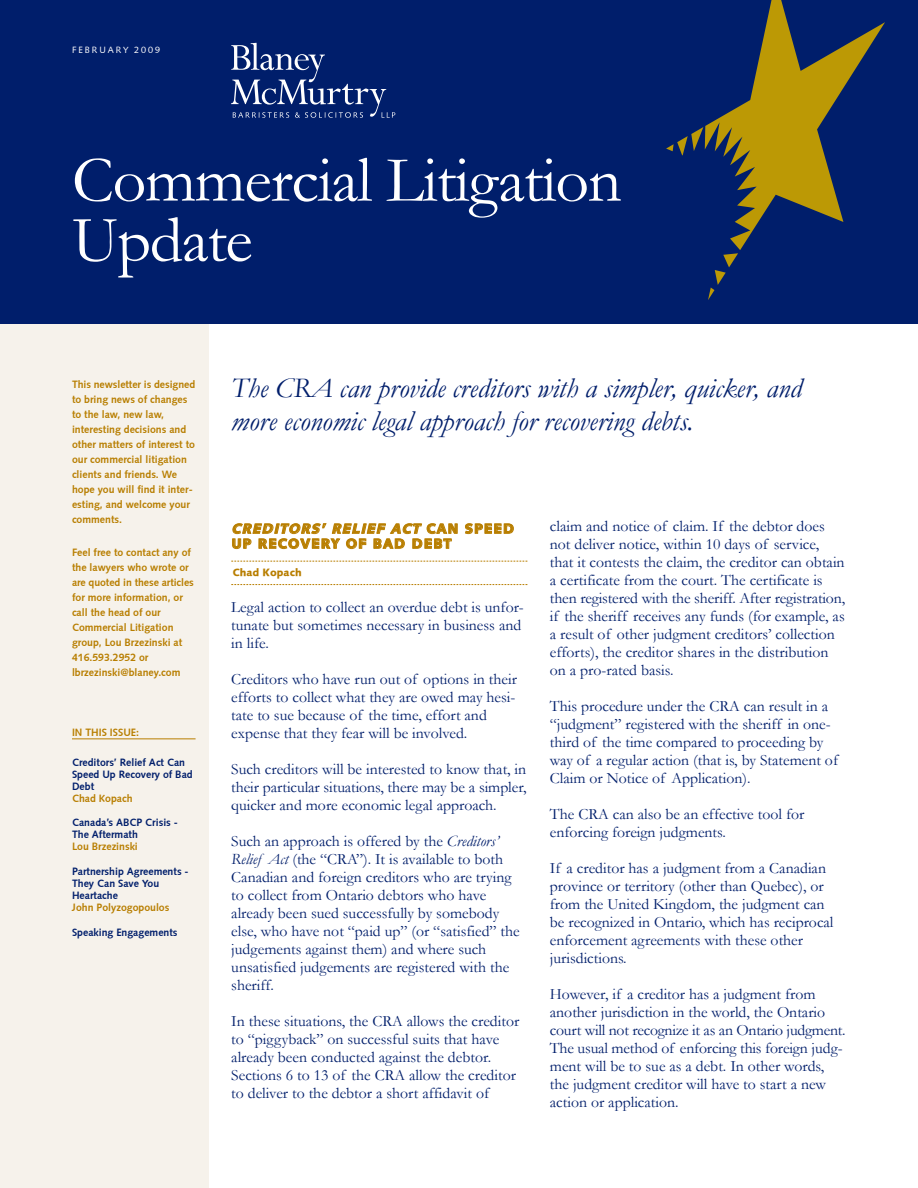
<style>
.page{position:relative;width:918px;height:1188px;background:#fff}
.page>*{position:absolute;margin:0;border:0;box-sizing:border-box;transform-origin:0 0}
.t1{font:66px/60px "Garamond";letter-spacing:-.02em;color:#fff}
.t2{font:italic 28.5px/33px "Garamond";color:#001e6b}
.t3{font:15.75px/18px "Garamond";color:#001e6b}
.t4{font:900 13.5px/15px "Syntax";letter-spacing:.085em;color:#b87e00}
.t5{font:700 10.5px/15px "Syntax Roman";color:#b87e00}
.t6{font:700 10.5px/12px "Syntax Roman";color:#001e6b}
.t7{font:900 10.5px "Syntax";color:#b87e00}
.t8{font:9px "Syntax Roman";letter-spacing:.22em;color:#fff}
.s1{font-style:italic}
</style>
<div class="page">
<div style="left:0;top:0;width:918px;height:324px;background:#001e6b"></div>
<svg style="left:666px;top:127px;width:37px;height:28px"></svg>
<svg style="left:705px;top:0;width:180px;height:250px"></svg>
<svg style="left:708px;top:253px;width:30px;height:47px"></svg>
<div style="left:0;top:324px;width:209px;height:864px;background:#f6f2eb"></div>
<hr style="left:72px;top:738px;width:124px;height:1px;background:#b87e00">
<svg style="left:231px;top:43px;width:164px;height:75px"></svg>
<svg style="left:231px;top:561px;width:296px;height:1px"></svg>
<svg style="left:231px;top:584px;width:296px;height:1px"></svg>
<p class="t8" style="left:72px;top:45px;width:90px">FEBRUARY 2009</p>
<h1 class="t1" style="left:72px;top:151px;width:551px">Commercial Litigation<br>Update</h1>
<p class="t5" style="left:72px;top:377px;width:125px">This newsletter is designed to bring news of changes to the law, new law, interesting decisions and other matters of interest to our commercial litigation clients and friends. We hope you will find it inter&shy;esting, and welcome your comments.</p>
<p class="t5" style="left:72px;top:545px;width:123px">Feel free to contact any of the lawyers who wrote or are quoted in these articles for more information, or call the head of our<br>Commercial Litigation group, Lou Brzezinski at<br>416.593.2952 or lbrzezinski@blaney.com</p>
<p class="t5" style="left:72px;top:725px;width:69px">IN THIS ISSUE:</p>
<p class="t6" style="left:72px;top:756px;width:122px">Creditors’ Relief Act Can<br>Speed Up Recovery of Bad<br>Debt</p>
<p class="t5" style="left:72px;top:791px;width:62px">Chad Kopach</p>
<p class="t6" style="left:72px;top:817px;width:107px">Canada’s ABCP Crisis -<br>The Aftermath</p>
<p class="t5" style="left:72px;top:839px;width:67px">Lou Brzezinski</p>
<p class="t6" style="left:72px;top:865px;width:118px">Partnership Agreements -<br>They Can Save You<br>Heartache</p>
<p class="t5" style="left:72px;top:900px;width:99px">John Polyzogopoulos</p>
<p class="t6" style="left:72px;top:926px;width:107px">Speaking Engagements</p>
<h2 class="t2" style="left:231px;top:372px;width:572px">The CRA can provide creditors with a simpler, quicker, and more economic legal approach for recovering debts.</h2>
<p class="t4" style="left:232px;top:521px;width:284px"><span class="s1">CREDITORS’ RELIEF ACT</span> CA N S P E E D<br>UP RECOVERY OF BAD DEBT</p>
<p class="t7" style="left:233px;top:566px;width:70px">Chad Kopach</p>
<p class="t3" style="left:231px;top:598px;width:294px">Legal action to collect an overdue debt is unfor&shy;tunate but sometimes necessary in business and in life.</p>
<p class="t3" style="left:231px;top:670px;width:287px">Creditors who have run out of options in their efforts to collect what they are owed may hesi&shy;tate to sue because of the time, effort and expense that they fear will be involved.</p>
<p class="t3" style="left:231px;top:760px;width:297px;text-align:justify">Such creditors will be interested to know that, in their particular situations, there may be a simpler, quicker and more economic legal approach.</p>
<p class="t3" style="left:231px;top:832px;width:290px">Such an approach is offered by the <span class="s1">Creditors’ Relief Act</span> (the “CRA”). It is available to both Canadian and foreign creditors who are trying to collect from Ontario debtors who have already been sued successfully by somebody else, who have not “paid up” (or “satisfied” the judgements against them) and where such unsatisfied judgements are registered with the sheriff.</p>
<p class="t3" style="left:231px;top:1012px;width:290px">In these situations, the CRA allows the creditor to “piggyback” on successful suits that have already been conducted against the debtor.<br>Sections 6 to 13 of the CRA allow the creditor to deliver to the debtor a short affidavit of</p>
<p class="t3" style="left:550px;top:517px;width:297px">claim and notice of claim. If the debtor does not deliver notice, within 10 days of service, that it contests the claim, the creditor can obtain a certificate from the court. The certificate is then registered with the sheriff. After registration, if the sheriff receives any funds (for example, as a result of other judgment creditors’ collection efforts), the creditor shares in the distribution on a pro-rated basis.</p>
<p class="t3" style="left:550px;top:697px;width:290px">This procedure under the CRA can result in a “judgment” registered with the sheriff in one&shy;third of the time compared to proceeding by way of a regular action (that is, by Statement of Claim or Notice of Application).</p>
<p class="t3" style="left:550px;top:805px;width:256px">The CRA can also be an effective tool for enforcing foreign judgments.</p>
<p class="t3" style="left:550px;top:859px;width:285px">If a creditor has a judgment from a Canadian province or territory (other than Quebec), or from the United Kingdom, the judgment can be recognized in Ontario, which has reciprocal enforcement agreements with these other jurisdictions.</p>
<p class="t3" style="left:550px;top:985px;width:297px">However, if a creditor has a judgment from another jurisdiction in the world, the Ontario court will not recognize it as an Ontario judgment.<br>The usual method of enforcing this foreign judg&shy;ment will be to sue as a debt. In other words, the judgment creditor will have to start a new action or application.</p>
</div>
